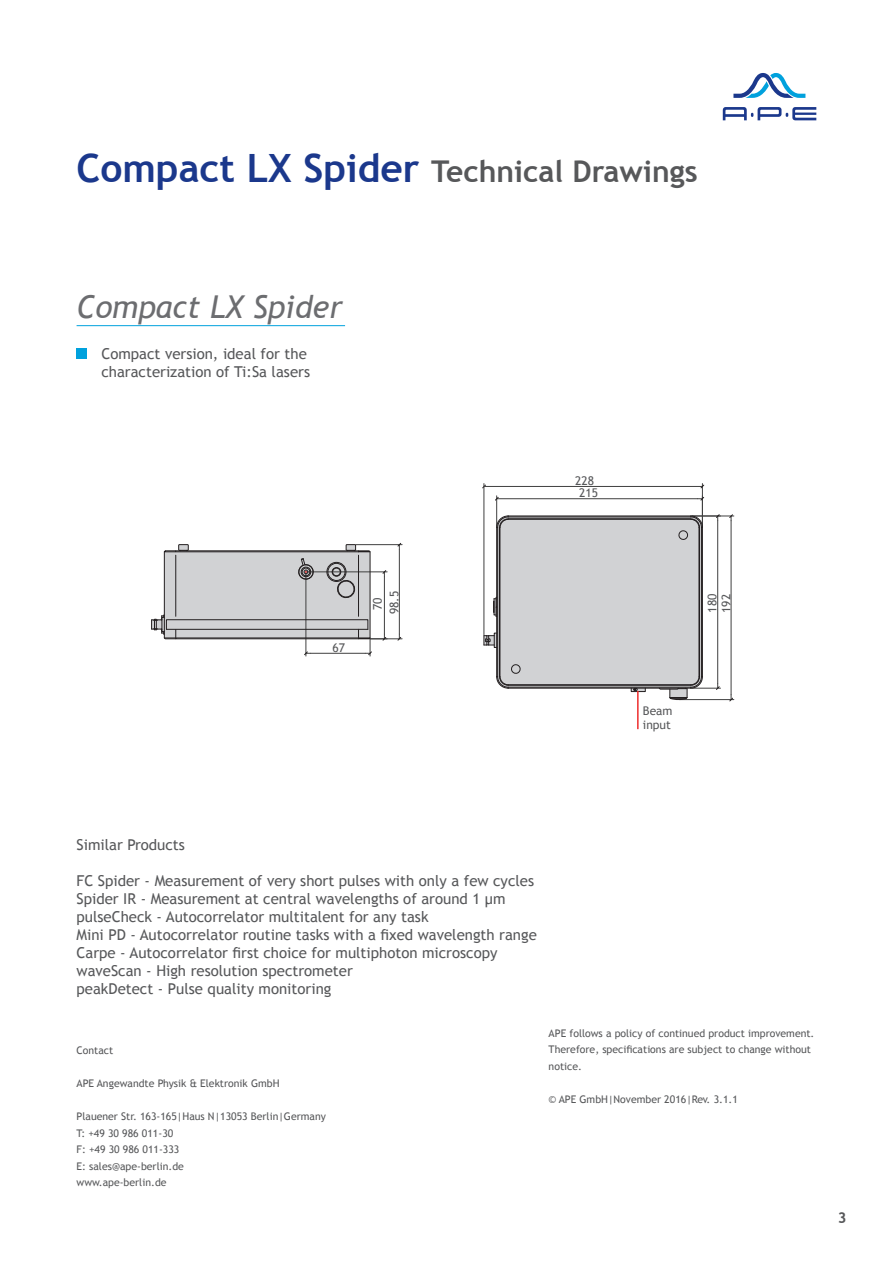
<style>
.page{position:relative;width:893px;height:1263px;background:#fff}
.page>*{position:absolute;margin:0;border:0;box-sizing:border-box;transform-origin:0 0}
.Übersichts__Überschr{font:italic 31.5px "Trebuchet MS";color:#6c6d70}
.Seitenüberschrift_fe{font:700 30px "Trebuchet MS";color:#57585a}
.Haupttext{font:15px/18px "Trebuchet MS";color:#57585a}
.t1{font:700 15px "Trebuchet MS";color:#57585a}
.Technische_Zeichnung{font:12px "Trebuchet MS";color:#57585a}
.Haupttext-2{font:10.5px/16.5px "Trebuchet MS";color:#57585a}
.s1{font-size:39px;color:#1b388c}
</style>
<div class="page">
<svg style="left:723px;top:107px;width:93px;height:13px"></svg>
<svg style="left:733px;top:73px;width:72px;height:25px"></svg>
<div style="left:77px;top:348px;width:10px;height:11px;background:#00a1dd"></div>
<hr style="left:77px;top:325px;width:268px;height:1px;background:#00a1dd">
<hr style="left:370px;top:638px;width:32px;height:1px;background:#404040">
<hr style="left:356px;top:544px;width:46px;height:1px;background:#404040">
<svg style="left:397px;top:634px;width:4px;height:7px"></svg>
<svg style="left:397px;top:543px;width:4px;height:6px"></svg>
<hr style="left:399px;top:549px;width:1px;height:85px;background:#404040">
<hr style="left:497px;top:498px;width:200px;height:1px;background:#404040">
<hr style="left:489px;top:486px;width:208px;height:1px;background:#404040">
<hr style="left:702px;top:483px;width:1px;height:43px;background:#404040">
<svg style="left:697px;top:497px;width:7px;height:4px"></svg>
<hr style="left:496px;top:496px;width:1px;height:30px;background:#404040">
<hr style="left:484px;top:483px;width:1px;height:152px;background:#404040">
<svg style="left:495px;top:497px;width:4px;height:4px"></svg>
<hr style="left:692px;top:516px;width:42px;height:1px;background:#404040">
<hr style="left:679px;top:699px;width:55px;height:1px;background:#404040">
<svg style="left:729px;top:514px;width:4px;height:7px"></svg>
<svg style="left:729px;top:695px;width:4px;height:6px"></svg>
<hr style="left:731px;top:521px;width:1px;height:174px;background:#404040">
<svg style="left:484px;top:514px;width:236px;height:186px"></svg>
<hr style="left:637px;top:692px;width:2px;height:36px;background:#ee2d2d">
<svg style="left:151px;top:544px;width:236px;height:112px"></svg>
<p class="Seitenüberschrift_fe" style="left:77px;top:152px;width:623px"><span class="s1">Compact LX Spider</span> Technical Drawings</p>
<p class="Übersichts__Überschr" style="left:77px;top:288px;width:268px">Compact LX Spider</p>
<p class="Haupttext" style="left:101px;top:345px;width:210px">Compact version, ideal for the characterization of Ti:Sa lasers</p>
<p class="Technische_Zeichnung" style="left:575px;top:474px;width:20px">228</p>
<p class="Technische_Zeichnung" style="left:579px;top:486px;width:20px">215</p>
<p class="Technische_Zeichnung" style="left:333px;top:641px;width:14px">67</p>
<p class="Technische_Zeichnung" style="left:371px;top:610px;width:14px;rotate:-90deg">70</p>
<p class="Technische_Zeichnung" style="left:387px;top:614px;width:25px;rotate:-90deg">98.5</p>
<p class="Technische_Zeichnung" style="left:705px;top:612px;width:20px;rotate:-90deg">180</p>
<p class="Technische_Zeichnung" style="left:719px;top:613px;width:20px;rotate:-90deg">192</p>
<p class="Technische_Zeichnung" style="left:643px;top:703px;width:31px">Beam</p>
<p class="Technische_Zeichnung" style="left:643px;top:718px;width:29px">input</p>
<p class="Haupttext" style="left:77px;top:835px;width:110px">Similar Products</p>
<p class="Haupttext" style="left:77px;top:871px;width:459px">FC Spider - Measurement of very short pulses with only a few cycles</p>
<p class="Haupttext" style="left:77px;top:889px;width:430px">Spider IR - Measurement at central wavelengths of around 1 µm</p>
<p class="Haupttext" style="left:77px;top:907px;width:354px">pulseCheck - Autocorrelator multitalent for any task</p>
<p class="Haupttext" style="left:77px;top:925px;width:462px">Mini PD - Autocorrelator routine tasks with a fixed wavelength range</p>
<p class="Haupttext" style="left:77px;top:943px;width:422px">Carpe - Autocorrelator first choice for multiphoton microscopy</p>
<p class="Haupttext" style="left:77px;top:961px;width:278px">waveScan - High resolution spectrometer</p>
<p class="Haupttext" style="left:77px;top:979px;width:256px">peakDetect - Pulse quality monitoring</p>
<p class="Haupttext-2" style="left:77px;top:1042px;width:38px">Contact</p>
<p class="Haupttext-2" style="left:77px;top:1075px;width:205px">APE Angewandte Physik &amp; Elektronik GmbH</p>
<p class="Haupttext-2" style="left:77px;top:1108px;width:251px">Plauener Str. 163-165|Haus N|13053 Berlin|Germany</p>
<p class="Haupttext-2" style="left:77px;top:1125px;width:98px">T: +49 30 986 011-30</p>
<p class="Haupttext-2" style="left:77px;top:1141px;width:104px">F: +49 30 986 011-333</p>
<p class="Haupttext-2" style="left:77px;top:1158px;width:109px">E: sales@ape-berlin.de</p>
<p class="Haupttext-2" style="left:77px;top:1174px;width:92px">www.ape-berlin.de</p>
<p class="Haupttext-2" style="left:549px;top:1025px;width:267px">APE follows a policy of continued product improvement.<br>Therefore, specifications are subject to change without notice.</p>
<p class="Haupttext-2" style="left:549px;top:1091px;width:191px">© APE GmbH|November 2016|Rev. 3.1.1</p>
<p class="t1" style="left:838px;top:1208px;width:10px">3</p>
</div>
